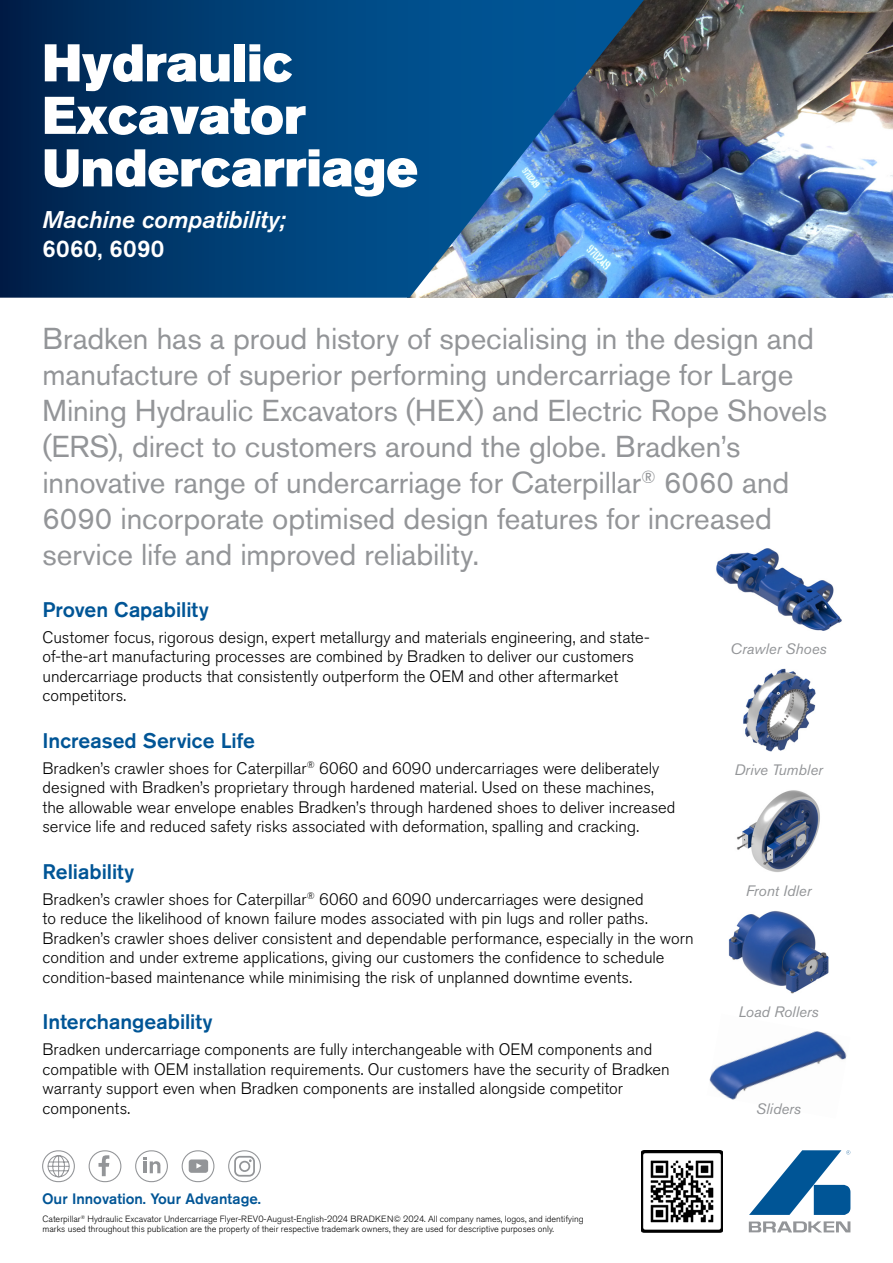
<style>
.page{position:relative;width:893px;height:1263px;background:#fff}
.page>*{position:absolute;margin:0;border:0;box-sizing:border-box;transform-origin:0 0}
.t1{font:52.5px/52.5px "Akzidenz Grotesk BE Super";color:#fff}
.t2{font:30px/36px "Akzidenz Grotesk BE";letter-spacing:-.005em;color:#939598}
.t3{font:italic 500 24px "Akzidenz Grotesk BE";letter-spacing:-.005em;color:#fff}
.t4{font:500 24px "Akzidenz Grotesk BE";letter-spacing:.01em;color:#fff}
.t5{font:500 21px "Akzidenz Grotesk BE";color:#005596}
.t6{font:300 16.5px/19.5px "Akzidenz Grotesk BE";color:#000}
.t7{font:italic 15px "Akzidenz Grotesk BE";color:#939598}
.t8{font:500 15px "Akzidenz Grotesk BE";color:#005596}
.t9{font:300 9px/10.8px "Akzidenz Grotesk BE";color:#000}
</style>
<div class="page">
<svg style="left:749px;top:1150px;width:101px;height:65px"></svg>
<svg style="left:749px;top:1221px;width:101px;height:11px"></svg>
<div style="left:42px;top:1150px;width:33px;height:32px;border:1px solid #939598;border-radius:15px"></div>
<svg style="left:47px;top:1155px;width:23px;height:23px"></svg>
<div style="left:135px;top:1150px;width:33px;height:32px;border:1px solid #939598;border-radius:15px"></div>
<svg style="left:144px;top:1157px;width:17px;height:16px"></svg>
<div style="left:89px;top:1150px;width:32px;height:32px;border:1px solid #939598;border-radius:15px"></div>
<svg style="left:99px;top:1155px;width:10px;height:21px"></svg>
<div style="left:182px;top:1150px;width:32px;height:32px;border:1px solid #939598;border-radius:15px"></div>
<svg style="left:189px;top:1159px;width:19px;height:14px"></svg>
<div style="left:228px;top:1150px;width:33px;height:32px;border:1px solid #939598;border-radius:15px"></div>
<div style="left:239px;top:1161px;width:11px;height:11px;border:2px solid #939598;border-radius:50%"></div>
<div style="left:234px;top:1156px;width:21px;height:20px;border:2px solid #939598;border-radius:5px"></div>
<img style="left:641px;top:1150px;width:82px;height:82px">
<img style="left:644px;top:0;width:249px;height:298px">
<svg style="left:0;top:0;width:644px;height:298px;background:#104a80"></svg>
<img style="left:736px;top:790px;width:84px;height:82px">
<img style="left:716px;top:548px;width:126px;height:83px">
<img style="left:728px;top:911px;width:101px;height:82px">
<img style="left:743px;top:669px;width:73px;height:82px">
<img style="left:709px;top:1031px;width:138px;height:69px">
<h1 class="t1" style="left:43px;top:37px;width:377px">Hydraulic<br>Excavator<br>Undercarriage</h1>
<h3 class="t3" style="left:43px;top:206px;width:245px">Machine compatibility;</h3>
<h3 class="t4" style="left:43px;top:234px;width:123px">6060, 6090</h3>
<p class="t2" style="left:43px;top:320px;width:786px">Bradken has a proud history of specialising in the design and manufacture of superior performing undercarriage for Large Mining Hydraulic Excavators (HEX) and Electric Rope Shovels (ERS), direct to customers around the globe. Bradken’s innovative range of undercarriage for Caterpillar<sup>®</sup> 6060 and 6090 incorporate optimised design features for increased service life and improved reliability.</p>
<p class="t5" style="left:43px;top:597px;width:168px">Proven Capability</p>
<p class="t6" style="left:43px;top:628px;width:609px">Customer focus, rigorous design, expert metallurgy and materials engineering, and state&shy;of-the-art manufacturing processes are combined by Bradken to deliver our customers undercarriage products that consistently outperform the OEM and other aftermarket competitors.</p>
<p class="t5" style="left:43px;top:728px;width:214px">Increased Service Life</p>
<p class="t6" style="left:43px;top:758px;width:634px">Bradken’s crawler shoes for Caterpillar<sup>®</sup> 6060 and 6090 undercarriages were deliberately designed with Bradken’s proprietary through hardened material. Used on these machines, the allowable wear envelope enables Bradken’s through hardened shoes to deliver increased service life and reduced safety risks associated with deformation, spalling and cracking.</p>
<p class="t5" style="left:43px;top:858px;width:93px">Reliability</p>
<p class="t6" style="left:43px;top:889px;width:653px">Bradken’s crawler shoes for Caterpillar<sup>®</sup> 6060 and 6090 undercarriages were designed<br>to reduce the likelihood of known failure modes associated with pin lugs and roller paths.<br>Bradken’s crawler shoes deliver consistent and dependable performance, especially in the worn condition and under extreme applications, giving our customers the confidence to schedule condition-based maintenance while minimising the risk of unplanned downtime events.</p>
<p class="t5" style="left:43px;top:1009px;width:172px">Interchangeability</p>
<p class="t6" style="left:43px;top:1040px;width:629px">Bradken undercarriage components are fully interchangeable with OEM components and compatible with OEM installation requirements. Our customers have the security of Bradken warranty support even when Bradken components are installed alongside competitor components.</p>
<p class="t7" style="left:730px;top:640px;width:98px">Crawler Shoes</p>
<p class="t7" style="left:734px;top:761px;width:90px">Drive Tumbler</p>
<p class="t7" style="left:746px;top:882px;width:67px">Front Idler</p>
<p class="t7" style="left:738px;top:1003px;width:82px">Load Rollers</p>
<p class="t7" style="left:756px;top:1099px;width:46px">Sliders</p>
<p class="t8" style="left:42px;top:1190px;width:220px">Our Innovation. Your Advantage.</p>
<p class="t9" style="left:43px;top:1213px;width:543px">Caterpillar<sup>®</sup> Hydraulic Excavator Undercarriage Flyer-REV0-August-English-2024 BRADKEN© 2024. All company names, logos, and identifying marks used throughout this publication are the property of their respective trademark owners, they are used for descriptive purposes only.</p>
</div>
